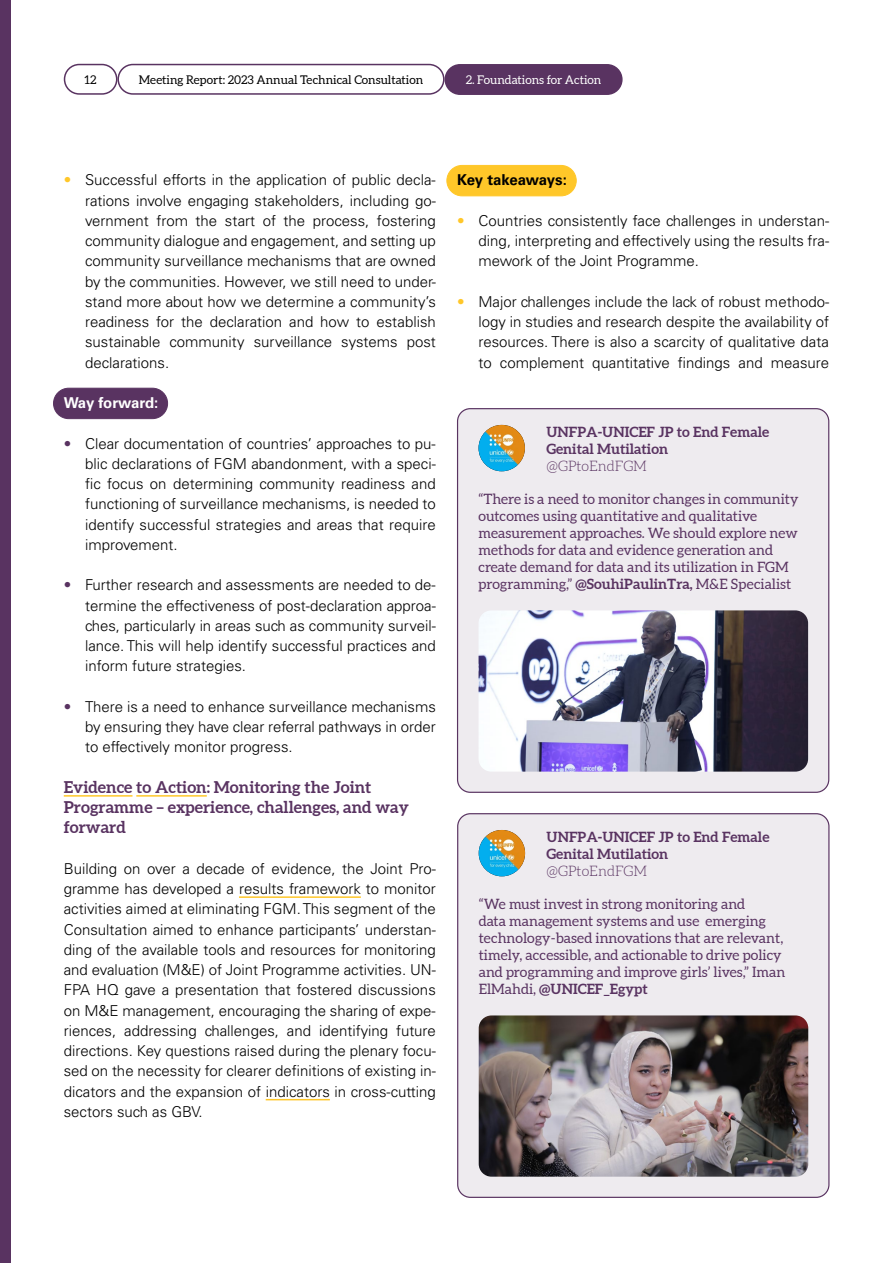
<style>
.page{position:relative;width:893px;height:1263px;background:#fff}
.page>*{position:absolute;margin:0;border:0;box-sizing:border-box;transform-origin:0 0}
.t1{font:700 16.5px/20.2px "Aleo";color:#593361}
.t2{font:300 15px/20.2px "Univers LT Std";color:#000;text-align:justify}
.t3{font:700 15px "Univers LT Std";letter-spacing:-.015em;color:#000}
.t4{font:700 15px "Univers LT Std";letter-spacing:-.02em;color:#fff}
.t5{font:14.25px/17.1px "Aleo";color:#593361}
.t6{font:700 14.25px/17.1px "Aleo";color:#593361}
.t7{font:300 14.25px "Aleo";color:#593361}
.t8{font:12px "Aleo";color:#000}
.t9{font:12px "Aleo";color:#fff}
.s1{color:#ffc729}
.s2{color:#593361}
.s3{font-weight:700}
</style>
<div class="page">
<div style="left:0;top:0;width:11px;height:1263px;background:#593361"></div>
<div style="left:447px;top:165px;width:129px;height:31px;background:#ffc729;border-radius:15px"></div>
<div style="left:446px;top:165px;width:131px;height:31px;border:1px solid #ffc729;border-radius:15px"></div>
<div style="left:54px;top:388px;width:114px;height:31px;background:#593361;border-radius:15px"></div>
<div style="left:53px;top:388px;width:115px;height:31px;border:1px solid #593361;border-radius:15px"></div>
<hr style="left:64px;top:795px;width:68px;height:2px;background:#ffc729">
<hr style="left:136px;top:795px;width:71px;height:2px;background:#ffc729">
<hr style="left:239px;top:896px;width:122px;height:2px;background:#ffc729">
<hr style="left:266px;top:1099px;width:64px;height:1px;background:#ffc729">
<div style="left:457px;top:408px;width:372px;height:385px;background:#eeebef;border-radius:13px"></div>
<div style="left:457px;top:408px;width:372px;height:385px;border:1px solid #593361;border-radius:13px"></div>
<img style="left:479px;top:610px;width:329px;height:162px">
<img style="left:479px;top:425px;width:46px;height:46px;border-radius:23px">
<div style="left:458px;top:813px;width:371px;height:385px;background:#eeebef;border-radius:13px"></div>
<div style="left:457px;top:813px;width:372px;height:385px;border:1px solid #593361;border-radius:13px"></div>
<img style="left:479px;top:1015px;width:329px;height:162px">
<img style="left:479px;top:830px;width:46px;height:46px;border-radius:23px">
<div style="left:64px;top:64px;width:53px;height:31px;border:2px solid #593361;border-radius:15px"></div>
<div style="left:117px;top:64px;width:328px;height:31px;border:2px solid #593361;border-radius:15px"></div>
<div style="left:445px;top:65px;width:177px;height:29px;background:#593361;border-radius:15px"></div>
<div style="left:445px;top:64px;width:178px;height:31px;border:2px solid #593361;border-radius:15px"></div>
<p class="t8" style="left:85px;top:73px;width:13px">12</p>
<p class="t8" style="left:139px;top:73px;width:286px">Meeting Report: 2023 Annual Technical Consultation</p>
<p class="t9" style="left:466px;top:73px;width:137px">2. Foundations for Action</p>
<p class="t2" style="left:85px;top:170px;width:352px;text-indent:-21px"><span class="s1">•</span> Successful efforts in the application of public decla&shy;rations involve engaging stakeholders, including go&shy;vernment from the start of the process, fostering community dialogue and engagement, and setting up community surveillance mechanisms that are owned by the communities. However, we still need to under&shy;stand more about how we determine a community’s readiness for the declaration and how to establish sustainable community surveillance systems post declarations.</p>
<p class="t4" style="left:64px;top:394px;width:96px">Way forward:</p>
<p class="t2" style="left:85px;top:433px;width:352px;text-indent:-21px"><span class="s2">•</span> Clear documentation of countries’ approaches to pu&shy;blic declarations of FGM abandonment, with a speci&shy;fic focus on determining community readiness and functioning of surveillance mechanisms, is needed to identify successful strategies and areas that require improvement.</p>
<p class="t2" style="left:85px;top:575px;width:352px;text-indent:-21px"><span class="s2">•</span> Further research and assessments are needed to de&shy;termine the effectiveness of post-declaration approa&shy;ches, particularly in areas such as community surveil&shy;lance. This will help identify successful practices and inform future strategies.</p>
<p class="t2" style="left:85px;top:696px;width:352px;text-indent:-21px"><span class="s2">•</span> There is a need to enhance surveillance mechanisms by ensuring they have clear referral pathways in order to effectively monitor progress.</p>
<p class="t1" style="left:64px;top:777px;width:347px">Evidence to Action: Monitoring the Joint<br>Programme – experience, challenges, and way forward</p>
<p class="t2" style="left:64px;top:858px;width:374px">Building on over a decade of evidence, the Joint Pro&shy;gramme has developed a results framework to monitor activities aimed at eliminating FGM. This segment of the Consultation aimed to enhance participants’ understan&shy;ding of the available tools and resources for monitoring and evaluation (M&amp;E) of Joint Programme activities. UN-FPA HQ gave a presentation that fostered discussions on M&amp;E management, encouraging the sharing of expe&shy;riences, addressing challenges, and identifying future directions. Key questions raised during the plenary focu&shy;sed on the necessity for clearer definitions of existing in&shy;dicators and the expansion of indicators in cross-cutting sectors such as GBV.</p>
<p class="t3" style="left:457px;top:171px;width:111px">Key takeaways:</p>
<p class="t2" style="left:478px;top:210px;width:352px;text-indent:-21px"><span class="s1">•</span> Countries consistently face challenges in understan&shy;ding, interpreting and effectively using the results fra&shy;mework of the Joint Programme.</p>
<p class="t2" style="left:478px;top:291px;width:352px;text-indent:-21px"><span class="s1">•</span> Major challenges include the lack of robust methodo&shy;logy in studies and research despite the availability of resources. There is also a scarcity of qualitative data to complement quantitative findings and measure</p>
<p class="t6" style="left:546px;top:424px;width:224px">UNFPA-UNICEF JP to End Female<br>Genital Mutilation</p>
<p class="t7" style="left:546px;top:458px;width:102px">@GPtoEndFGM</p>
<p class="t5" style="left:479px;top:491px;width:321px">“There is a need to monitor changes in community outcomes using quantitative and qualitative measurement approaches. We should explore new methods for data and evidence generation and create demand for data and its utilization in FGM programming,” <span class="s3">@SouhiPaulinTra,</span> M&amp;E Specialist</p>
<p class="t6" style="left:547px;top:829px;width:224px">UNFPA-UNICEF JP to End Female<br>Genital Mutilation</p>
<p class="t7" style="left:547px;top:863px;width:102px">@GPtoEndFGM</p>
<p class="t5" style="left:479px;top:896px;width:308px">“We must invest in strong monitoring and<br>data management systems and use emerging technology-based innovations that are relevant, timely, accessible, and actionable to drive policy and programming and improve girls’ lives,” Iman ElMahdi, <span class="s3">@UNICEF_Egypt</span></p>
</div>
